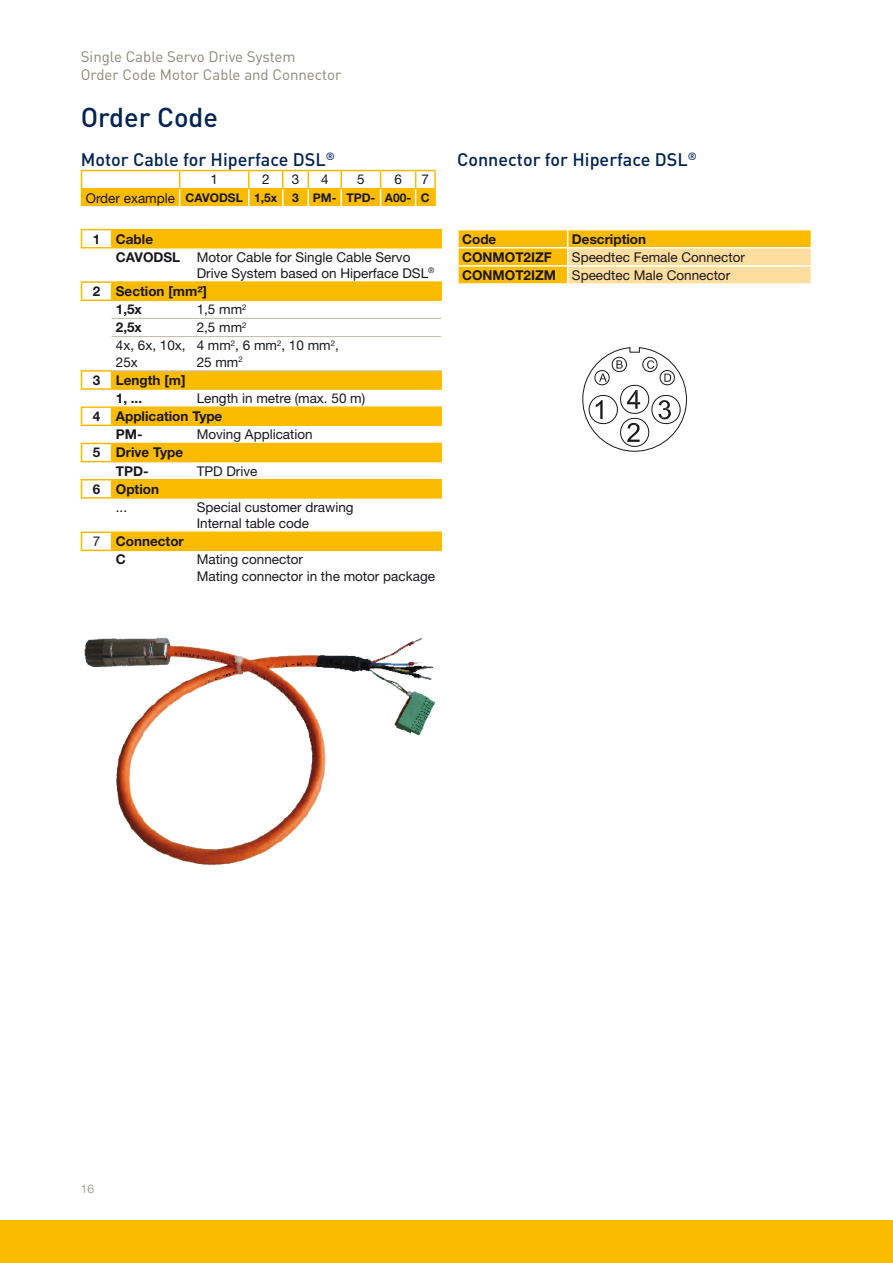
<style>
.page{position:relative;width:893px;height:1263px;background:#fff}
.page>*{position:absolute;margin:0;border:0;box-sizing:border-box;transform-origin:0 0}
.t1{font:500 27px "DINOT";color:#002454}
.t2{font:500 18px "DINOT";color:#002454}
.t3{font:15px/18px "DINOT";color:#8f8779}
.t4{font:13.5px/16.2px "Helvetica Neue LT Std";color:#1a171c}
.t5{font:700 13.5px/18.1px "Helvetica Neue LT Std";color:#1a171c}
.t6{font:700 12px "Helvetica Neue LT Std";color:#1a171c}
.t7{font:300 12px "Helvetica Neue LT Std";color:#8f8779}
.s1{font-weight:400;font-size:13.5px}
.s2{font-weight:700}
.s3{font-weight:400}
</style>
<div class="page">
<div style="left:0;top:1220px;width:893px;height:43px;background:#fabb00"></div>
<svg style="left:583px;top:348px;width:103px;height:103px"></svg>
<img style="left:84px;top:637px;width:352px;height:229px">
<svg style="left:81px;top:170px;width:355px;height:37px"></svg>
<svg style="left:112px;top:230px;width:329px;height:320px"></svg>
<svg style="left:440px;top:230px;width:2px;height:17px"></svg>
<svg style="left:440px;top:283px;width:2px;height:16px"></svg>
<svg style="left:440px;top:372px;width:2px;height:16px"></svg>
<svg style="left:440px;top:408px;width:2px;height:17px"></svg>
<hr style="left:81px;top:247px;width:31px;height:1px;background:#fabb00">
<hr style="left:112px;top:247px;width:80px;height:1px;background:#fabb00">
<hr style="left:192px;top:247px;width:250px;height:1px;background:#fabb00">
<hr style="left:81px;top:229px;width:31px;height:1px;background:#fabb00">
<svg style="left:81px;top:230px;width:1px;height:17px"></svg>
<hr style="left:112px;top:229px;width:80px;height:1px;background:#fabb00">
<svg style="left:111px;top:230px;width:1px;height:17px"></svg>
<hr style="left:192px;top:229px;width:250px;height:1px;background:#fabb00">
<hr style="left:81px;top:281px;width:31px;height:2px;background:#fabb00">
<svg style="left:81px;top:283px;width:1px;height:16px"></svg>
<hr style="left:112px;top:281px;width:80px;height:2px;background:#fabb00">
<svg style="left:111px;top:283px;width:1px;height:16px"></svg>
<hr style="left:192px;top:281px;width:250px;height:2px;background:#fabb00">
<hr style="left:81px;top:370px;width:31px;height:2px;background:#fabb00">
<svg style="left:81px;top:372px;width:1px;height:16px"></svg>
<svg style="left:111px;top:372px;width:1px;height:16px"></svg>
<hr style="left:81px;top:406px;width:31px;height:2px;background:#fabb00">
<svg style="left:81px;top:408px;width:1px;height:17px"></svg>
<hr style="left:112px;top:406px;width:80px;height:2px;background:#fabb00">
<svg style="left:111px;top:408px;width:1px;height:17px"></svg>
<hr style="left:192px;top:406px;width:250px;height:2px;background:#fabb00">
<hr style="left:81px;top:479px;width:31px;height:1px;background:#fabb00">
<svg style="left:81px;top:480px;width:1px;height:17px"></svg>
<hr style="left:81px;top:425px;width:31px;height:1px;background:#fabb00">
<hr style="left:112px;top:425px;width:80px;height:1px;background:#fabb00">
<hr style="left:192px;top:425px;width:250px;height:1px;background:#fabb00">
<hr style="left:81px;top:299px;width:31px;height:2px;background:#fabb00">
<hr style="left:81px;top:388px;width:31px;height:2px;background:#fabb00">
<hr style="left:112px;top:299px;width:80px;height:2px;background:#fabb00">
<hr style="left:112px;top:388px;width:80px;height:2px;background:#fabb00">
<hr style="left:192px;top:299px;width:250px;height:2px;background:#fabb00">
<hr style="left:192px;top:388px;width:250px;height:2px;background:#fabb00">
<hr style="left:112px;top:318px;width:80px;height:1px;background:#c3bbb0">
<hr style="left:192px;top:318px;width:249px;height:1px;background:#c3bbb0">
<hr style="left:81px;top:443px;width:31px;height:1px;background:#fabb00">
<svg style="left:81px;top:444px;width:1px;height:17px"></svg>
<hr style="left:81px;top:461px;width:31px;height:1px;background:#fabb00">
<hr style="left:81px;top:497px;width:31px;height:2px;background:#fabb00">
<hr style="left:112px;top:443px;width:80px;height:1px;background:#fabb00">
<svg style="left:111px;top:444px;width:1px;height:17px"></svg>
<hr style="left:192px;top:443px;width:250px;height:1px;background:#fabb00">
<svg style="left:440px;top:444px;width:2px;height:17px"></svg>
<hr style="left:112px;top:461px;width:80px;height:1px;background:#fabb00">
<hr style="left:192px;top:461px;width:250px;height:1px;background:#fabb00">
<hr style="left:112px;top:479px;width:80px;height:1px;background:#fabb00">
<svg style="left:111px;top:480px;width:1px;height:17px"></svg>
<hr style="left:192px;top:479px;width:250px;height:1px;background:#fabb00">
<svg style="left:440px;top:480px;width:2px;height:17px"></svg>
<hr style="left:112px;top:497px;width:80px;height:2px;background:#fabb00">
<hr style="left:192px;top:497px;width:250px;height:2px;background:#fabb00">
<hr style="left:81px;top:531px;width:31px;height:2px;background:#fabb00">
<svg style="left:81px;top:533px;width:1px;height:17px"></svg>
<hr style="left:81px;top:550px;width:31px;height:1px;background:#fabb00">
<hr style="left:112px;top:531px;width:80px;height:2px;background:#fabb00">
<svg style="left:111px;top:533px;width:1px;height:17px"></svg>
<hr style="left:192px;top:531px;width:250px;height:2px;background:#fabb00">
<svg style="left:440px;top:533px;width:2px;height:17px"></svg>
<hr style="left:112px;top:550px;width:80px;height:1px;background:#fabb00">
<hr style="left:192px;top:550px;width:250px;height:1px;background:#fabb00">
<hr style="left:112px;top:371px;width:80px;height:1px;background:#c3bbb0">
<hr style="left:192px;top:371px;width:250px;height:1px;background:#c3bbb0">
<hr style="left:112px;top:336px;width:80px;height:1px;background:#c3bbb0">
<hr style="left:192px;top:336px;width:249px;height:1px;background:#c3bbb0">
<svg style="left:457px;top:230px;width:355px;height:54px;background:#fccf58"></svg>
<p class="t3" style="left:81px;top:47px;width:262px">Single Cable Servo Drive System<br>Order Code Motor Cable and Connector</p>
<h1 class="t1" style="left:81px;top:99px;width:139px">Order Code</h1>
<h2 class="t2" style="left:81px;top:147px;width:256px">Motor Cable for Hiperface DSL<sup>®</sup></h2>
<p class="t4" style="left:210px;top:171px;width:9px">1</p>
<p class="t4" style="left:262px;top:171px;width:9px">2</p>
<p class="t4" style="left:292px;top:171px;width:9px">3</p>
<p class="t4" style="left:321px;top:171px;width:9px">4</p>
<p class="t4" style="left:357px;top:171px;width:9px">5</p>
<p class="t4" style="left:394px;top:171px;width:9px">6</p>
<p class="t4" style="left:422px;top:171px;width:9px">7</p>
<p class="t6" style="left:86px;top:190px;width:345px"><span class="s1">Order example</span> CAVODSL 1,5x 3 PM- TPD- A00- C</p>
<p class="t4" style="left:116px;top:229px;width:296px;line-height:18.1px;text-indent:-23px"><span class="s2">1 Cable<br>CAVODSL</span> Motor Cable for Single Cable Servo</p>
<p class="t4" style="left:197px;top:265px;width:239px">Drive System based on Hiperface DSL<sup>®</sup></p>
<p class="t5" style="left:93px;top:282px;width:116px">2 Section [mm²]</p>
<p class="t5" style="left:116px;top:300px;width:28px">1,5x</p>
<p class="t4" style="left:197px;top:301px;width:51px">1,5 mm<sup>2</sup></p>
<p class="t5" style="left:116px;top:318px;width:28px">2,5x</p>
<p class="t4" style="left:197px;top:319px;width:51px">2,5 mm<sup>2</sup></p>
<p class="t4" style="left:116px;top:337px;width:71px">4x, 6x, 10x,<br>25x</p>
<p class="t4" style="left:197px;top:337px;width:144px">4 mm<sup>2</sup>, 6 mm<sup>2</sup>, 10 mm<sup>2</sup>,<br>25 mm<sup>2</sup></p>
<p class="t5" style="left:116px;top:371px;width:71px;text-indent:-23px">3 Length [m]<br>1, ...</p>
<p class="t4" style="left:197px;top:390px;width:170px">Length in metre (max. 50 m)</p>
<p class="t5" style="left:116px;top:407px;width:108px;text-indent:-23px">4 Application Type<br>PM-</p>
<p class="t4" style="left:197px;top:426px;width:118px">Moving Application</p>
<p class="t5" style="left:116px;top:443px;width:69px;text-indent:-23px">5 Drive Type<br>TPD-</p>
<p class="t4" style="left:197px;top:462px;width:62px">TPD Drive</p>
<p class="t5" style="left:93px;top:479px;width:68px">6 Option</p>
<p class="t4" style="left:116px;top:499px;width:13px">...</p>
<p class="t4" style="left:197px;top:499px;width:159px">Special customer drawing<br>Internal table code</p>
<p class="t5" style="left:116px;top:532px;width:70px;text-indent:-23px"><span class="s3">7</span> Connector<br>C</p>
<p class="t4" style="left:197px;top:551px;width:240px">Mating connector<br>Mating connector in the motor package</p>
<h2 class="t2" style="left:457px;top:147px;width:241px">Connector for Hiperface DSL<sup>®</sup></h2>
<p class="t5" style="left:462px;top:229px;width:36px">Code</p>
<p class="t5" style="left:572px;top:229px;width:76px">Description</p>
<p class="t5" style="left:462px;top:247px;width:91px">CONMOT2IZF</p>
<p class="t4" style="left:462px;top:248px;width:284px;line-height:18.1px;text-indent:110px">Speedtec Female Connector<br><span class="s2">CONMOT2IZM</span> Speedtec Male Connector</p>
<p class="t7" style="left:81px;top:1181px;width:15px">16</p>
</div>
